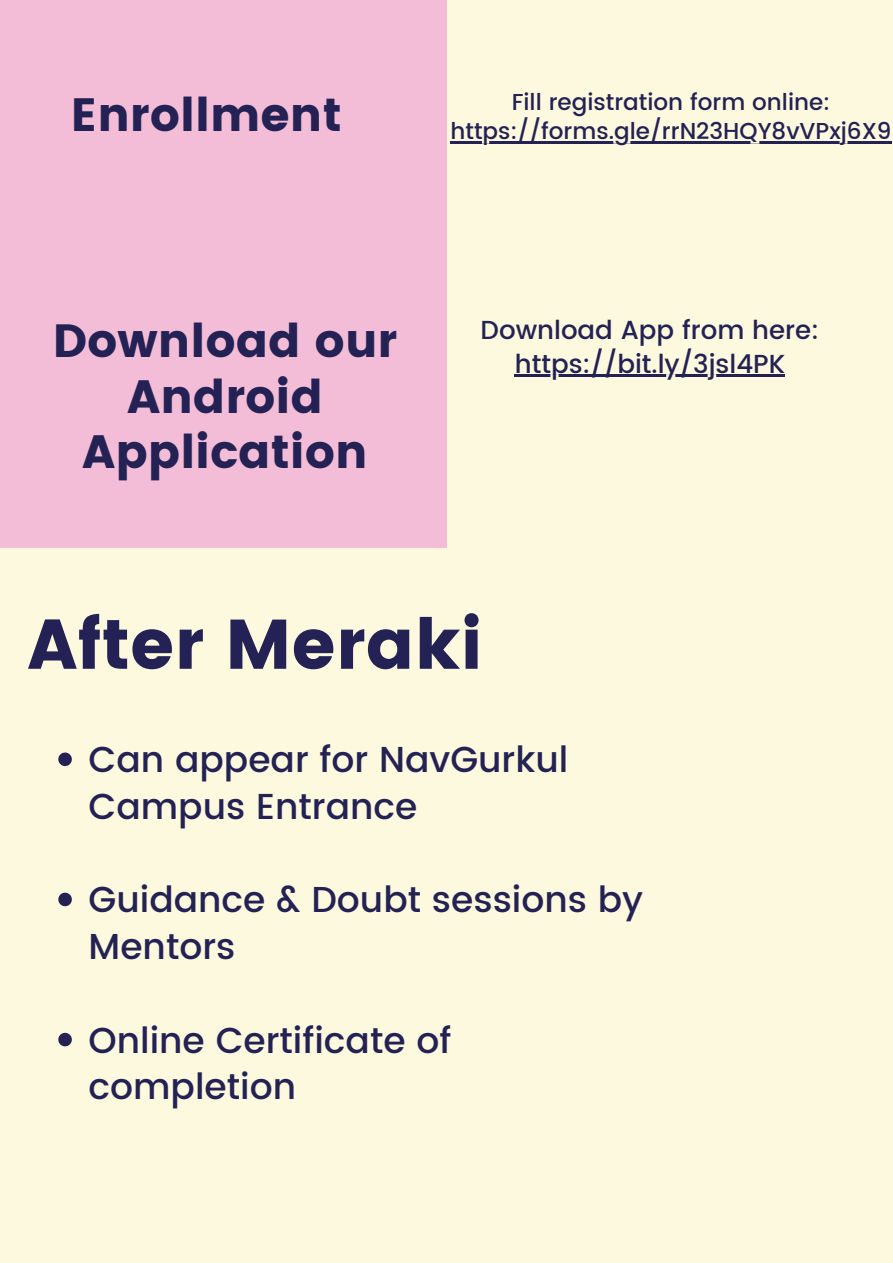
<style>
.page{position:relative;width:893px;height:1263px;background:#fdf9de}
.page>*{position:absolute;margin:0;border:0;box-sizing:border-box;transform-origin:0 0}
.t1{font:70.12px "Poppins";color:#242254}
.t2{font:46.5px/55.7px "Poppins";color:#242254;text-align:center}
.t3{font:500 36px/46.7px "Poppins";color:#242254}
.t4{font:500 26.03px "Poppins";color:#242254}
.t5{font:500 23.02px/29.8px "Poppins";color:#242254;text-align:center}
</style>
<div class="page">
<div style="left:0;top:0;width:447px;height:548px;background:#f3bdd7"></div>
<hr style="left:450px;top:141px;width:441px;height:2px;background:#242254">
<hr style="left:515px;top:374px;width:270px;height:3px;background:#242254">
<svg style="left:58px;top:752px;width:14px;height:14px"></svg>
<svg style="left:58px;top:893px;width:14px;height:13px"></svg>
<svg style="left:58px;top:1033px;width:14px;height:13px"></svg>
<p class="t2" style="left:71px;top:87px;width:272px">Enrollment</p>
<p class="t5" style="left:450px;top:87px;width:442px">Fill registration form online: https://forms.gle/rrN23HQY8vVPxj6X9</p>
<p class="t2" style="left:53px;top:313px;width:346px">Download our<br>Android<br>Application</p>
<p class="t4" style="left:480px;top:315px;width:340px">Download App from here:</p>
<p class="t4" style="left:515px;top:348px;width:272px">https://bit.ly/3jsl4PK</p>
<p class="t1" style="left:27px;top:603px;width:457px">After Meraki</p>
<p class="t3" style="left:89px;top:736px;width:481px">Can appear for NavGurkul<br>Campus Entrance</p>
<p class="t3" style="left:89px;top:876px;width:556px">Guidance &amp; Doubt sessions by<br>Mentors</p>
<p class="t3" style="left:89px;top:1017px;width:364px">Online Certificate of completion</p>
</div>
